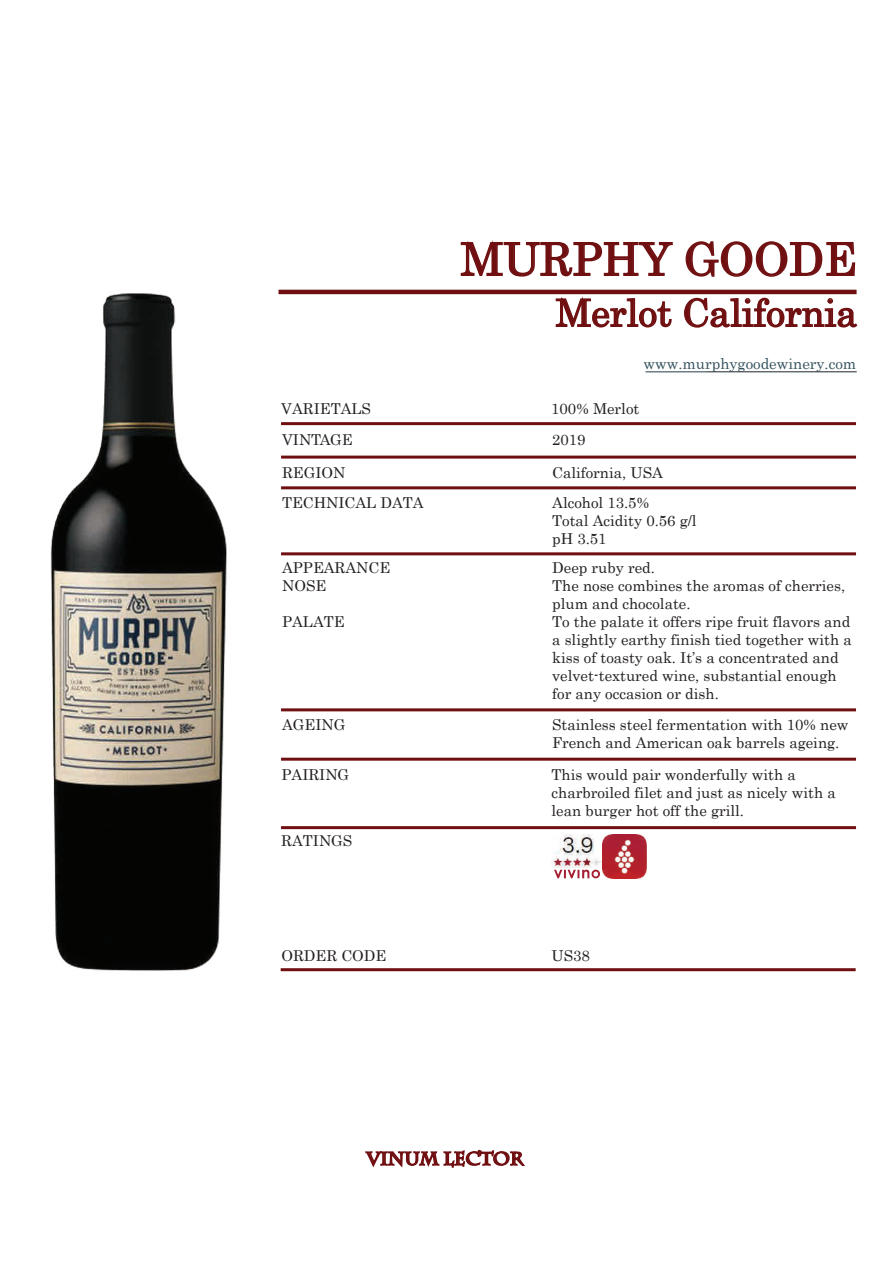
<style>
.page{position:relative;width:893px;height:1263px;background:#fff}
.page>*{position:absolute;margin:0;border:0;box-sizing:border-box;transform-origin:0 0}
.t1{font:45px "Century";color:#700f11}
.t2{font:37.5px "Century";color:#700f11}
.t3{font:700 18px "Charlemagne Std";color:#700f11}
.t4{font:15px/18px "Century";color:#231f20}
.t5{font:15px "Century";color:#35535f}
</style>
<div class="page">
<img style="left:552px;top:834px;width:50px;height:34px">
<hr style="left:278px;top:290px;width:579px;height:4px;background:#700f11">
<div style="left:281px;top:456px;width:575px;height:3px;border:2px solid #700f11"></div>
<div style="left:281px;top:486px;width:575px;height:3px;border:2px solid #700f11"></div>
<div style="left:281px;top:708px;width:575px;height:3px;border:2px solid #700f11"></div>
<div style="left:281px;top:758px;width:575px;height:3px;border:2px solid #700f11"></div>
<div style="left:281px;top:826px;width:575px;height:3px;border:2px solid #700f11"></div>
<div style="left:281px;top:968px;width:575px;height:3px;border:2px solid #700f11"></div>
<div style="left:281px;top:422px;width:575px;height:3px;border:2px solid #700f11"></div>
<svg style="left:365px;top:1149px;width:160px;height:19px"></svg>
<hr style="left:646px;top:371px;width:211px;height:1px;background:#35535f">
<div style="left:281px;top:552px;width:575px;height:3px;border:2px solid #700f11"></div>
<svg style="left:555px;top:292px;width:117px;height:36px"></svg>
<svg style="left:684px;top:297px;width:174px;height:31px"></svg>
<svg style="left:460px;top:240px;width:213px;height:37px"></svg>
<svg style="left:685px;top:241px;width:171px;height:36px"></svg>
<img style="left:50px;top:293px;width:177px;height:678px">
<img style="left:554px;top:869px;width:46px;height:10px">
<img style="left:603px;top:835px;width:44px;height:44px">
<h1 class="t1" style="left:461px;top:221px;width:397px">MURPHY GOODE</h1>
<h2 class="t2" style="left:556px;top:281px;width:303px">Merlot California</h2>
<p class="t5" style="left:643px;top:351px;width:214px">www.murphygoodewinery.com</p>
<p class="t4" style="left:281px;top:398px;width:91px">VARIETALS</p>
<p class="t4" style="left:551px;top:398px;width:90px">100% Merlot</p>
<p class="t4" style="left:282px;top:429px;width:72px">VINTAGE</p>
<p class="t4" style="left:552px;top:429px;width:35px">2019</p>
<p class="t4" style="left:282px;top:462px;width:65px">REGION</p>
<p class="t4" style="left:552px;top:462px;width:112px">California, USA</p>
<p class="t4" style="left:282px;top:492px;width:143px">TECHNICAL DATA</p>
<p class="t4" style="left:552px;top:492px;width:146px">Alcohol 13.5%<br>Total Acidity 0.56 g/l pH 3.51</p>
<p class="t4" style="left:282px;top:557px;width:110px">APPEARANCE</p>
<p class="t4" style="left:552px;top:557px;width:104px">Deep ruby red.</p>
<p class="t4" style="left:282px;top:575px;width:46px">NOSE</p>
<p class="t4" style="left:552px;top:575px;width:295px">The nose combines the aromas of cherries, plum and chocolate.</p>
<p class="t4" style="left:282px;top:611px;width:64px">PALATE</p>
<p class="t4" style="left:552px;top:611px;width:301px">To the palate it offers ripe fruit flavors and a slightly earthy finish tied together with a kiss of toasty oak. It’s a concentrated and velvet-textured wine, substantial enough for any occasion or dish.</p>
<p class="t4" style="left:282px;top:714px;width:65px">AGEING</p>
<p class="t4" style="left:552px;top:714px;width:298px">Stainless steel fermentation with 10% new<br>French and American oak barrels ageing.</p>
<p class="t4" style="left:282px;top:764px;width:69px">PAIRING</p>
<p class="t4" style="left:552px;top:764px;width:286px">This would pair wonderfully with a charbroiled filet and just as nicely with a lean burger hot off the grill.</p>
<p class="t4" style="left:281px;top:831px;width:73px">RATINGS</p>
<p class="t4" style="left:281px;top:945px;width:106px">ORDER CODE</p>
<p class="t4" style="left:551px;top:945px;width:40px">US38</p>
<p class="t3" style="left:367px;top:1148px;width:158px">VINUM LECTOR</p>
</div>
